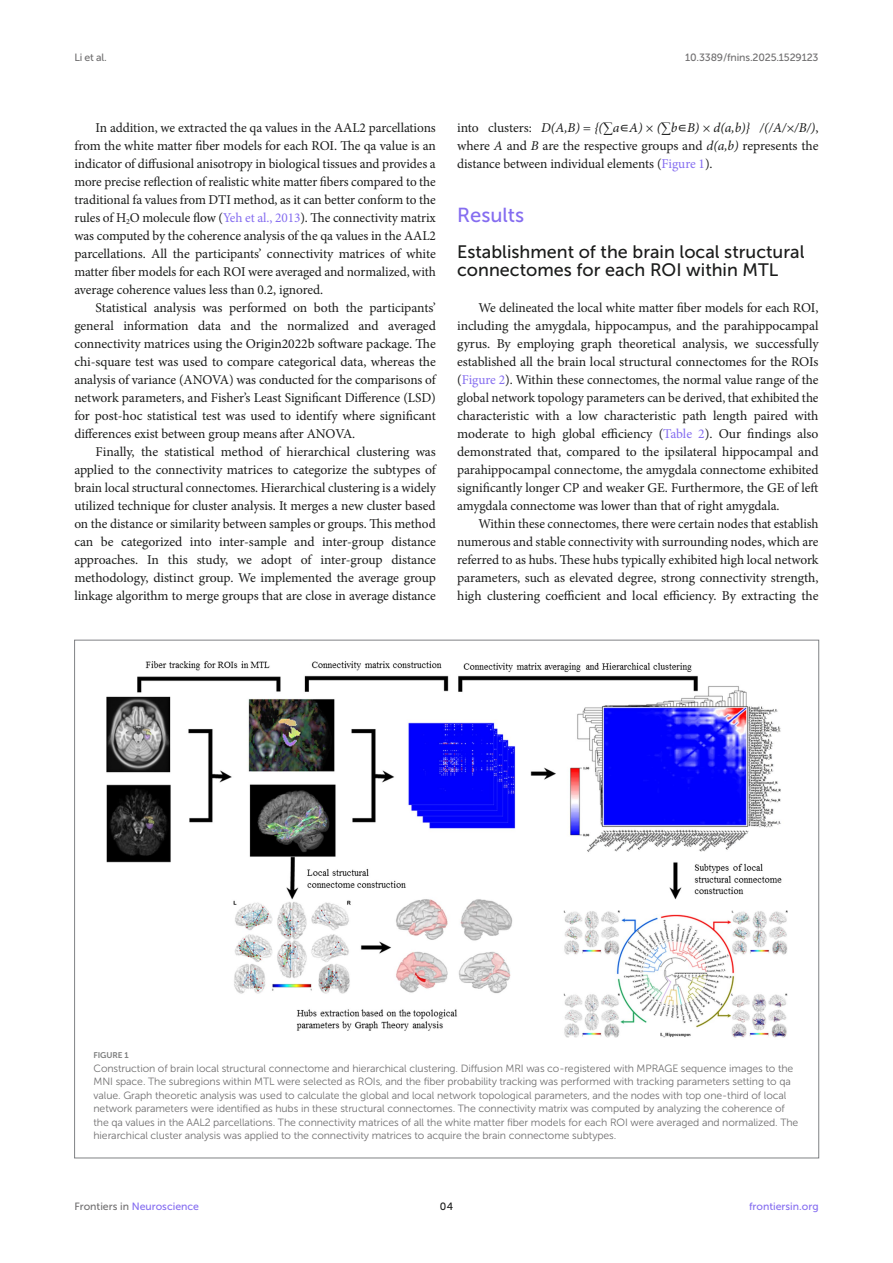
<style>
.page{position:relative;width:893px;height:1263px;background:#fff}
.page>*{position:absolute;margin:0;border:0;box-sizing:border-box;transform-origin:0 0}
.HEAD_1{font:20.25px "Museo Sans 500";color:#856df0}
.HEAD_2_after_HEAD_1{font:18px/18px "Museo Sans 500";color:#1b1c1b}
.TEXT{font:13.5px/18px "Minion Pro";letter-spacing:-.005em;color:#1b1c1b;text-align:justify}
.FIG_LEG{font:10.5px/13.5px "Museo Sans 300";letter-spacing:-.01em;color:#706f70}
.t1{font:10.5px "Museo Sans 500";color:#856df0}
.t2{font:10.5px "Museo Sans 500";letter-spacing:-.015em;color:#706f70}
.t3{font:10.5px "Museo Sans 500";color:#1b1c1b}
.FIG_HD{font:8.25px "Museo Sans 700";letter-spacing:-.01em;color:#7e7f7f}
.s1{color:#856df0}
.s2{font-style:italic}
.s3{font-family:"Times New Roman";font-style:italic}
.s4{color:#706f70}
</style>
<div class="page">
<img style="left:106px;top:661px;width:682px;height:377px">
<p class="t2" style="left:74px;top:51px;width:34px">Li et al.</p>
<p class="t2" style="left:685px;top:51px;width:135px">10.3389/fnins.2025.1529123</p>
<p class="TEXT" style="left:74px;top:119px;width:363px;text-indent:21px">In addition, we extracted the qa values in the AAL2 parcellations from the white matter fiber models for each ROI. The qa value is an indicator of diffusional anisotropy in biological tissues and provides a more precise reflection of realistic white matter fibers compared to the traditional fa values from DTI method, as it can better conform to the rules of H<sub>2</sub>O molecule flow (<span class="s1">Yeh et al., 2013</span>). The connectivity matrix was computed by the coherence analysis of the qa values in the AAL2 parcellations. All the participants’ connectivity matrices of white matter fiber models for each ROI were averaged and normalized, with average coherence values less than 0.2, ignored.</p>
<p class="TEXT" style="left:74px;top:299px;width:363px;text-indent:21px">Statistical analysis was performed on both the participants’ general information data and the normalized and averaged connectivity matrices using the Origin2022b software package. The chi-square test was used to compare categorical data, whereas the analysis of variance (ANOVA) was conducted for the comparisons of network parameters, and Fisher’s Least Significant Difference (LSD) for post-hoc statistical test was used to identify where significant differences exist between group means after ANOVA.</p>
<p class="TEXT" style="left:74px;top:443px;width:363px;text-indent:21px">Finally, the statistical method of hierarchical clustering was applied to the connectivity matrices to categorize the subtypes of brain local structural connectomes. Hierarchical clustering is a widely utilized technique for cluster analysis. It merges a new cluster based on the distance or similarity between samples or groups. This method can be categorized into inter-sample and inter-group distance approaches. In this study, we adopt of inter-group distance methodology, distinct group. We implemented the average group linkage algorithm to merge groups that are close in average distance</p>
<p class="TEXT" style="left:457px;top:119px;width:363px">into clusters: <span class="s2">D(A,B) = {(</span><span class="s3">∑</span><span class="s2">a</span>∈<span class="s2">A) × (</span><span class="s3">∑</span><span class="s2">b</span>∈<span class="s2">B) × d(a,b)} /(/A/×/B/)</span>, where <span class="s2">A</span> and <span class="s2">B</span> are the respective groups and <span class="s2">d(a,b)</span> represents the distance between individual elements (<span class="s1">Figure 1</span>).</p>
<p class="HEAD_1" style="left:457px;top:204px;width:69px">Results</p>
<p class="HEAD_2_after_HEAD_1" style="left:457px;top:243px;width:349px">Establishment of the brain local structural connectomes for each ROI within MTL</p>
<p class="TEXT" style="left:457px;top:299px;width:363px;text-indent:21px">We delineated the local white matter fiber models for each ROI, including the amygdala, hippocampus, and the parahippocampal gyrus. By employing graph theoretical analysis, we successfully established all the brain local structural connectomes for the ROIs (<span class="s1">Figure 2</span>). Within these connectomes, the normal value range of the global network topology parameters can be derived, that exhibited the characteristic with a low characteristic path length paired with moderate to high global efficiency (<span class="s1">Table 2</span>). Our findings also demonstrated that, compared to the ipsilateral hippocampal and parahippocampal connectome, the amygdala connectome exhibited significantly longer CP and weaker GE. Furthermore, the GE of left amygdala connectome was lower than that of right amygdala.</p>
<p class="TEXT" style="left:457px;top:515px;width:363px;text-indent:21px">Within these connectomes, there were certain nodes that establish numerous and stable connectivity with surrounding nodes, which are referred to as hubs. These hubs typically exhibited high local network parameters, such as elevated degree, strong connectivity strength, high clustering coefficient and local efficiency. By extracting the</p>
<p class="FIG_HD" style="left:94px;top:1050px;width:37px">FIGURE 1</p>
<p class="FIG_LEG" style="left:94px;top:1061px;width:706px">Construction of brain local structural connectome and hierarchical clustering. Diffusion MRI was co-registered with MPRAGE sequence images to the MNI space. The subregions within MTL were selected as ROIs, and the fiber probability tracking was performed with tracking parameters setting to qa value. Graph theoretic analysis was used to calculate the global and local network topological parameters, and the nodes with top one-third of local network parameters were identified as hubs in these structural connectomes. The connectivity matrix was computed by analyzing the coherence of the qa values in the AAL2 parcellations. The connectivity matrices of all the white matter fiber models for each ROI were averaged and normalized. The hierarchical cluster analysis was applied to the connectivity matrices to acquire the brain connectome subtypes.</p>
<p class="t1" style="left:74px;top:1200px;width:126px"><span class="s4">Frontiers in</span> Neuroscience</p>
<p class="t3" style="left:440px;top:1200px;width:15px">04</p>
<p class="t1" style="left:749px;top:1200px;width:71px">frontiersin.org</p>
</div>
